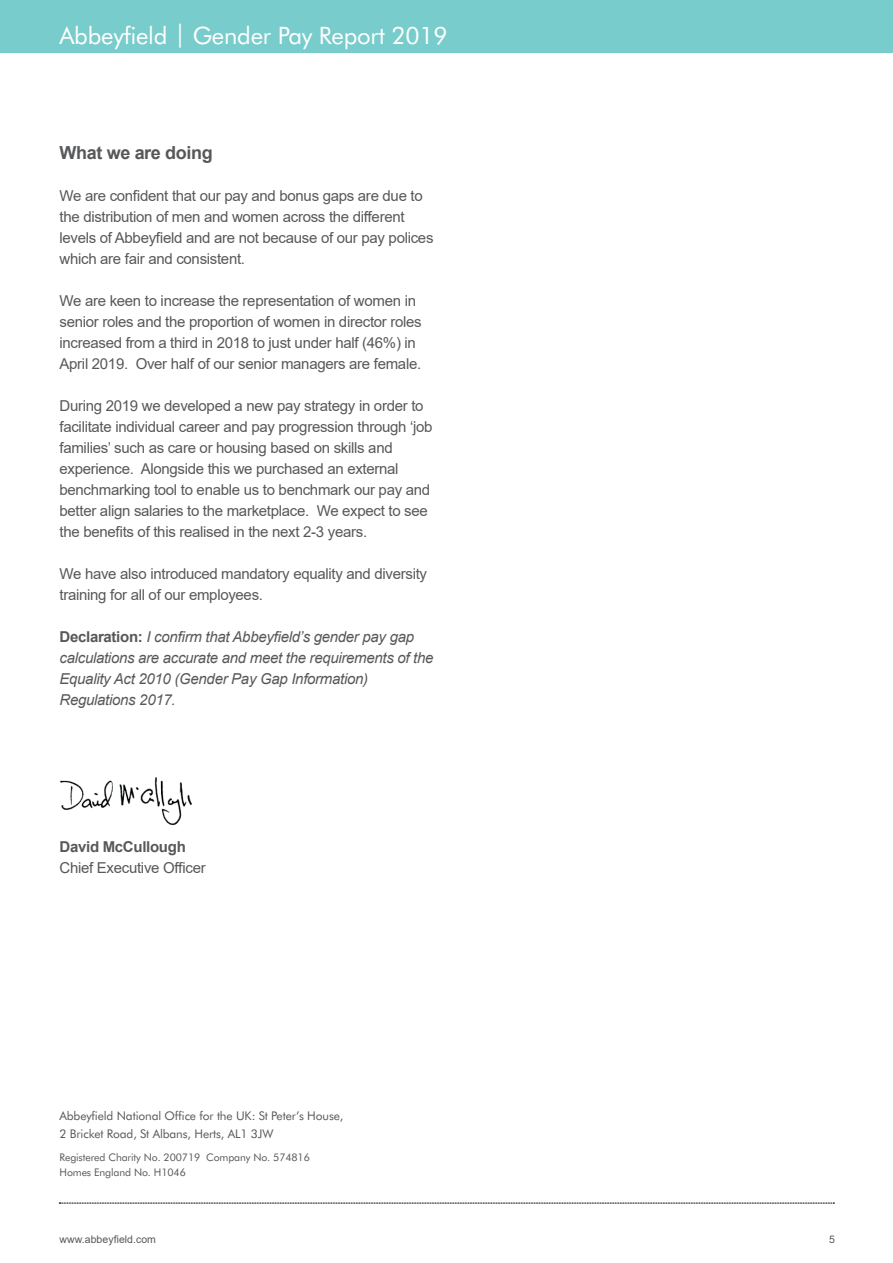
<style>
.page{position:relative;width:893px;height:1263px;background:#fff}
.page>*{position:absolute;margin:0;border:0;box-sizing:border-box;transform-origin:0 0}
.SUB_HEADER{font:24px "Futura BT";letter-spacing:-.01em;color:#fff}
.BODY_COPY{font:700 18px "Arial";letter-spacing:-.02em;color:#57585a}
.BODY_COPY-2{font:15px/21px "Arial";letter-spacing:-.02em;color:#57585a}
.BODY_COPY-3{font:italic 15px/21px "Arial";letter-spacing:-.02em;color:#57585a}
.BODY_COPY-4{font:700 15px "Arial";letter-spacing:-.02em;color:#57585a}
.SUB_HEADER-2{font:12px/18px "Futura BT";letter-spacing:-.01em;color:#57585a}
.SUB_HEADER-3{font:10.5px/15px "Futura BT";letter-spacing:-.01em;color:#57585a}
.t1{font:10.5px "Arial";letter-spacing:.005em;color:#57585a}
.s1{font-weight:700;font-style:normal}
</style>
<div class="page">
<div style="left:0;top:0;width:893px;height:53px;background:#78cccb"></div>
<svg style="left:59px;top:1203px;width:775px;height:1px"></svg>
<img style="left:60px;top:777px;width:132px;height:48px">
<p class="SUB_HEADER" style="left:60px;top:20px;width:389px">Abbeyfield | Gender Pay Report 2019</p>
<p class="BODY_COPY" style="left:60px;top:140px;width:155px">What we are doing</p>
<p class="BODY_COPY-2" style="left:60px;top:185px;width:375px">We are confident that our pay and bonus gaps are due to the distribution of men and women across the different levels of Abbeyfield and are not because of our pay polices which are fair and consistent.</p>
<p class="BODY_COPY-2" style="left:60px;top:290px;width:364px">We are keen to increase the representation of women in senior roles and the proportion of women in director roles increased from a third in 2018 to just under half (46%) in April 2019. Over half of our senior managers are female.</p>
<p class="BODY_COPY-2" style="left:60px;top:395px;width:375px">During 2019 we developed a new pay strategy in order to facilitate individual career and pay progression through ‘job families’ such as care or housing based on skills and experience. Alongside this we purchased an external benchmarking tool to enable us to benchmark our pay and better align salaries to the marketplace. We expect to see the benefits of this realised in the next 2-3 years.</p>
<p class="BODY_COPY-2" style="left:60px;top:563px;width:369px">We have also introduced mandatory equality and diversity training for all of our employees.</p>
<p class="BODY_COPY-3" style="left:60px;top:626px;width:375px"><span class="s1">Declaration:</span> I confirm that Abbeyfield’s gender pay gap calculations are accurate and meet the requirements of the Equality Act 2010 (Gender Pay Gap Information)<br>Regulations 2017.</p>
<p class="BODY_COPY-4" style="left:60px;top:836px;width:128px">David McCullough</p>
<p class="BODY_COPY-2" style="left:60px;top:857px;width:148px">Chief Executive Officer</p>
<p class="SUB_HEADER-2" style="left:60px;top:1106px;width:285px">Abbeyfield National Office for the UK: St Peter’s House,<br>2 Bricket Road, St Albans, Herts, AL1 3JW</p>
<p class="SUB_HEADER-3" style="left:60px;top:1150px;width:252px">Registered Charity No. 200719 Company No. 574816<br>Homes England No. H1046</p>
<p class="t1" style="left:60px;top:1232px;width:98px">www.abbeyfield.com</p>
<p class="t1" style="left:829px;top:1232px;width:7px">5</p>
</div>
